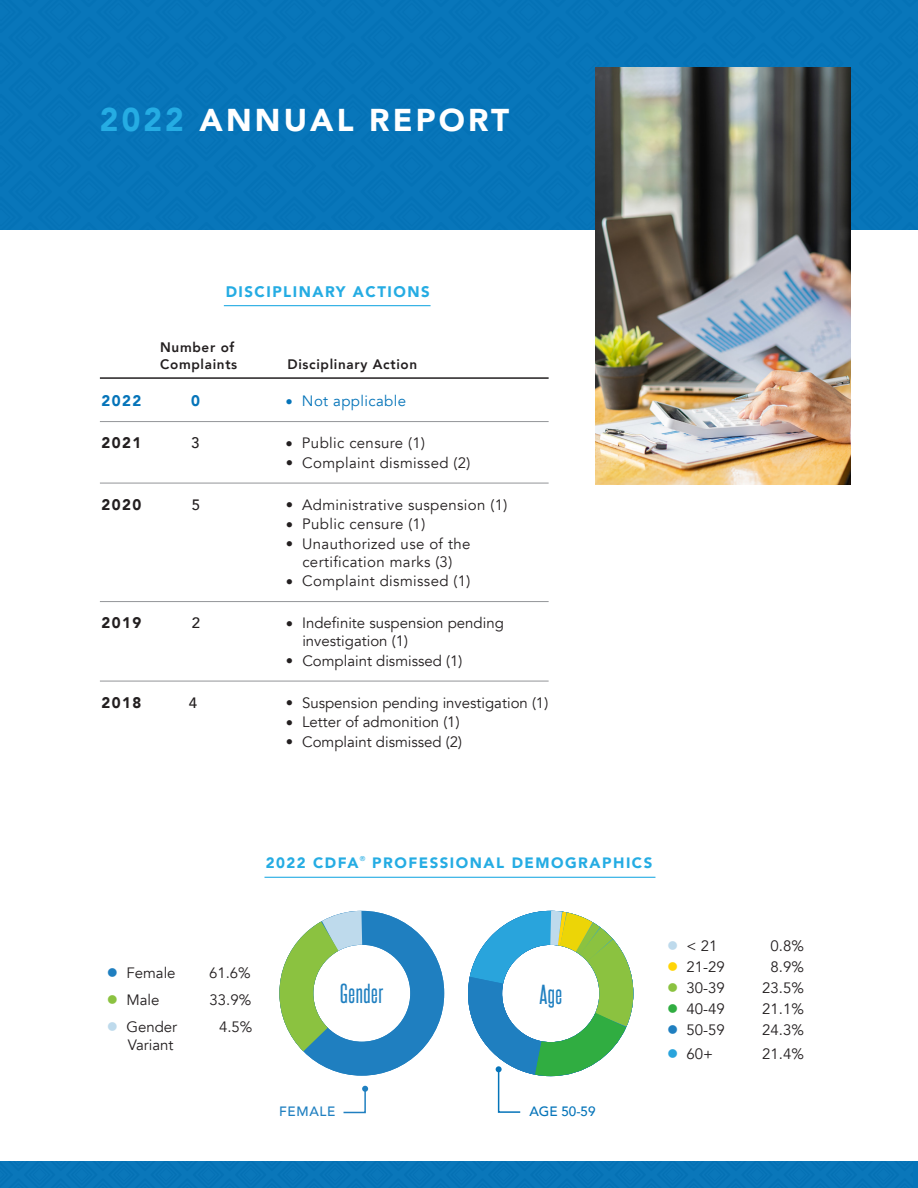
<style>
.page{position:relative;width:918px;height:1188px;background:#fff}
.page>*{position:absolute;margin:0;border:0;box-sizing:border-box;transform-origin:0 0}
.t1{font:900 31.5px "Avenir";letter-spacing:.1em;color:#fff}
.t2{font:23.7px "Steelfish Rg";letter-spacing:.025em;color:#1f7fc0}
.t3{font:900 15.3px "Avenir";letter-spacing:.1em;color:#25ace3}
.t4{font:900 15.3px "Avenir";letter-spacing:.1em;color:#231f20}
.t5{font:900 15.3px "Avenir";color:#0574b9}
.t6{font:500 15.3px "Avenir";color:#231f20}
.t7{font:15px/18px "Avenir";color:#231f20}
.t8{font:15px "Avenir";letter-spacing:.025em;color:#231f20}
.t9{font:900 15px "Avenir";letter-spacing:.1em;color:#25ace3}
.t10{font:15px "Avenir";letter-spacing:.025em;color:#0574b9}
.t11{font:500 15px "Avenir";color:#231f20}
.t12{font:800 13.8px "Avenir";letter-spacing:.05em;color:#231f20}
.t13{font:500 13.5px "Avenir";color:#0574b9}
.t14{font:500 13.5px "Avenir";letter-spacing:.05em;color:#1f7fc0}
.t15{font:500 7.05px "Avenir";color:#25ace3}
.s1{font-size:32.7px;color:#25ace3}
.s2{color:#1f7fc0}
.s3{color:#8bc240}
.s4{color:#bedaec}
.s5{color:#ffd507}
.s6{color:#30ad41}
.s7{color:#29a4dc}
</style>
<div class="page">
<div style="left:0;top:0;width:918px;height:230px;background:#0875b9"></div>
<div style="left:0;top:1161px;width:913px;height:27px;background:#0a76b9"></div>
<hr style="left:224px;top:305px;width:207px;height:1px;background:#25ace3">
<hr style="left:100px;top:421px;width:449px;height:1px;background:#939598">
<hr style="left:100px;top:483px;width:449px;height:1px;background:#939598">
<hr style="left:100px;top:601px;width:449px;height:1px;background:#939598">
<hr style="left:100px;top:681px;width:449px;height:1px;background:#939598">
<hr style="left:100px;top:377px;width:449px;height:2px;background:#231f20">
<img style="left:595px;top:68px;width:255px;height:416px">
<hr style="left:265px;top:877px;width:390px;height:1px;background:#25ace3">
<div style="left:279px;top:911px;width:165px;height:165px;border:34px solid #1f7fc0;border-radius:50%"></div>
<svg style="left:279px;top:910px;width:117px;height:204px"></svg>
<svg style="left:468px;top:910px;width:166px;height:203px"></svg>
<p class="t1" style="left:100px;top:93px;width:411px"><span class="s1">2022</span> ANNUAL REPORT</p>
<p class="t3" style="left:226px;top:278px;width:206px">DISCIPLINARY ACTIONS</p>
<p class="t12" style="left:160px;top:336px;width:76px">Number of</p>
<p class="t12" style="left:160px;top:353px;width:79px">Complaints</p>
<p class="t12" style="left:287px;top:353px;width:131px">Disciplinary Action</p>
<p class="t5" style="left:101px;top:388px;width:42px">2022</p>
<p class="t5" style="left:191px;top:388px;width:10px">0</p>
<p class="t10" style="left:286px;top:392px;width:122px">● Not applicable</p>
<p class="t4" style="left:101px;top:430px;width:42px">2021</p>
<p class="t6" style="left:191px;top:429px;width:10px">3</p>
<p class="t8" style="left:286px;top:434px;width:141px">● Public censure (1)</p>
<p class="t8" style="left:286px;top:453px;width:186px">● Complaint dismissed (2)</p>
<p class="t4" style="left:101px;top:491px;width:42px">2020</p>
<p class="t11" style="left:192px;top:491px;width:10px">5</p>
<p class="t8" style="left:286px;top:495px;width:223px">● Administrative suspension (1)</p>
<p class="t8" style="left:286px;top:515px;width:141px">● Public censure (1)</p>
<p class="t8" style="left:286px;top:534px;width:186px">● Unauthorized use of the</p>
<p class="t8" style="left:302px;top:552px;width:151px">certification marks (3)</p>
<p class="t8" style="left:286px;top:572px;width:186px">● Complaint dismissed (1)</p>
<p class="t4" style="left:101px;top:610px;width:42px">2019</p>
<p class="t11" style="left:192px;top:610px;width:10px">2</p>
<p class="t7" style="left:302px;top:614px;width:203px;text-indent:-16px">● Indefinite suspension pending investigation (1)</p>
<p class="t7" style="left:286px;top:652px;width:178px">● Complaint dismissed (1)</p>
<p class="t4" style="left:101px;top:689px;width:42px">2018</p>
<p class="t11" style="left:189px;top:689px;width:10px">4</p>
<p class="t7" style="left:286px;top:694px;width:264px">● Suspension pending investigation (1)</p>
<p class="t7" style="left:286px;top:713px;width:175px">● Letter of admonition (1)</p>
<p class="t7" style="left:286px;top:733px;width:178px">● Complaint dismissed (2)</p>
<p class="t9" style="left:266px;top:849px;width:94px">2022 CDFA</p>
<p class="t15" style="left:360px;top:852px;width:7px">®</p>
<p class="t9" style="left:372px;top:849px;width:282px">PROFESSIONAL DEMOGRAPHICS</p>
<p class="t7" style="left:107px;top:964px;width:70px"><span class="s2">●</span> Female</p>
<p class="t7" style="left:209px;top:964px;width:43px">61.6%</p>
<p class="t7" style="left:107px;top:991px;width:54px"><span class="s3">●</span> Male</p>
<p class="t7" style="left:210px;top:991px;width:43px">33.9%</p>
<p class="t7" style="left:107px;top:1018px;width:72px"><span class="s4">●</span> Gender</p>
<p class="t7" style="left:219px;top:1018px;width:35px">4.5%</p>
<p class="t7" style="left:128px;top:1036px;width:47px">Variant</p>
<p class="t2" style="left:340px;top:977px;width:45px">Gender</p>
<p class="t14" style="left:279px;top:1100px;width:58px">FEMALE</p>
<p class="t2" style="left:539px;top:977px;width:24px">Age</p>
<p class="t13" style="left:529px;top:1100px;width:68px">AGE 50-59</p>
<p class="t7" style="left:667px;top:938px;width:52px"><span class="s4">●</span> &lt; 21</p>
<p class="t7" style="left:771px;top:938px;width:35px">0.8%</p>
<p class="t7" style="left:667px;top:959px;width:59px"><span class="s5">●</span> 21-29</p>
<p class="t7" style="left:771px;top:959px;width:35px">8.9%</p>
<p class="t7" style="left:667px;top:980px;width:59px"><span class="s3">●</span> 30-39</p>
<p class="t7" style="left:762px;top:980px;width:43px">23.5%</p>
<p class="t7" style="left:667px;top:1001px;width:59px"><span class="s6">●</span> 40-49</p>
<p class="t7" style="left:762px;top:1001px;width:43px">21.1%</p>
<p class="t7" style="left:667px;top:1022px;width:59px"><span class="s2">●</span> 50-59</p>
<p class="t7" style="left:762px;top:1022px;width:43px">24.3%</p>
<p class="t7" style="left:667px;top:1046px;width:48px"><span class="s7">●</span> 60+</p>
<p class="t7" style="left:762px;top:1046px;width:43px">21.4%</p>
</div>
